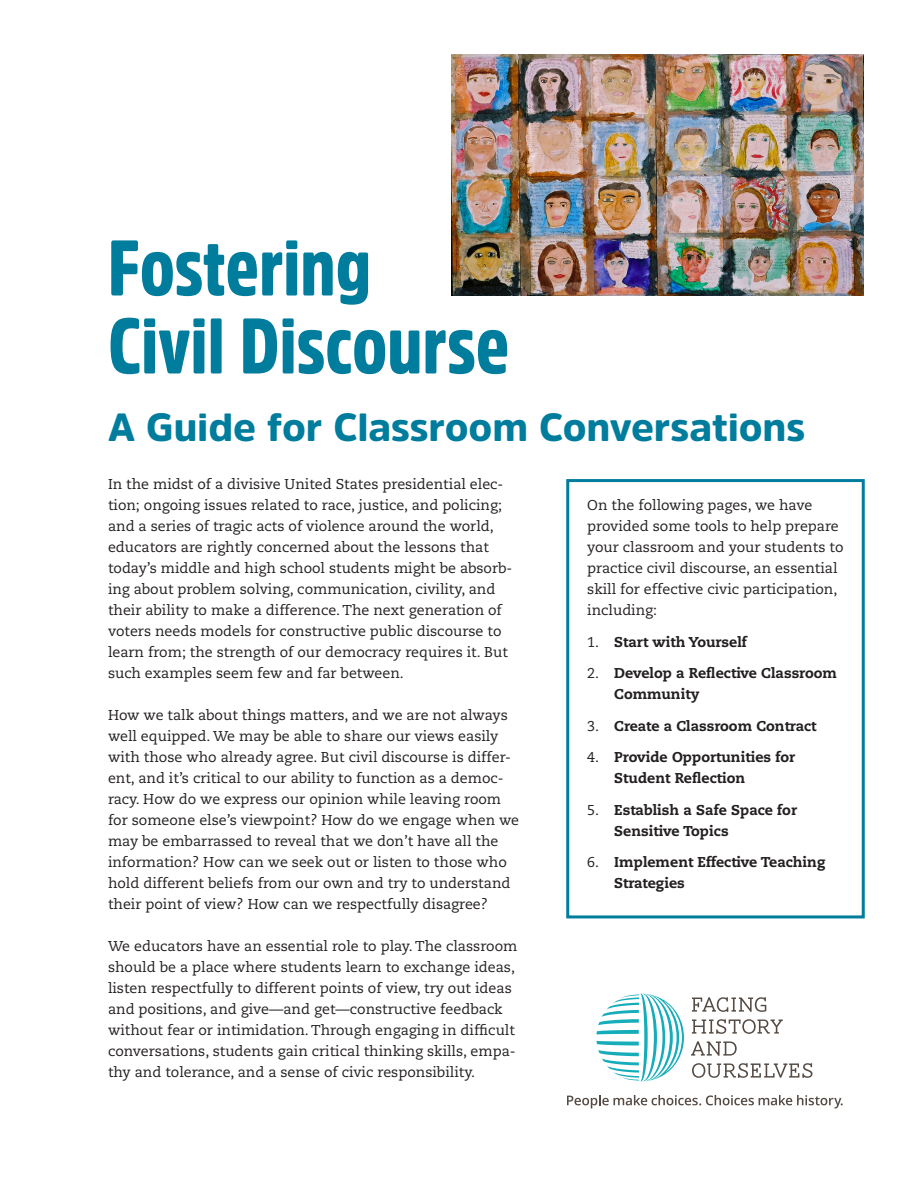
<style>
.page{position:relative;width:918px;height:1188px;background:#fff}
.page>*{position:absolute;margin:0;border:0;box-sizing:border-box;transform-origin:0 0}
.title_of_doc{font:900 78px/78px "Amsi Pro Cond";letter-spacing:.005em;color:#007c9d}
.a_head{font:900 39px "Amsi Pro";letter-spacing:-.005em;color:#007c9d}
.body_text{font:14.25px/21px "Caecilia";color:#231f20}
.t1{font:800 14.25px/21px "Caecilia";color:#231f20}
.s1{font-weight:400}
</style>
<div class="page">
<img style="left:452px;top:54px;width:412px;height:241px">
<svg style="left:597px;top:994px;width:87px;height:87px"></svg>
<svg style="left:692px;top:997px;width:74px;height:15px"></svg>
<svg style="left:692px;top:1019px;width:91px;height:15px"></svg>
<svg style="left:691px;top:1041px;width:46px;height:15px"></svg>
<svg style="left:692px;top:1063px;width:121px;height:15px"></svg>
<svg style="left:567px;top:1095px;width:276px;height:13px"></svg>
<div style="left:566px;top:479px;width:299px;height:439px;border:3px solid #007c9d"></div>
<p class="title_of_doc" style="left:108px;top:227px;width:403px">Fostering<br>Civil Discourse</p>
<p class="a_head" style="left:108px;top:400px;width:699px">A Guide for Classroom Conversations</p>
<p class="body_text" style="left:108px;top:474px;width:406px">In the midst of a divisive United States presidential elec&shy;tion; ongoing issues related to race, justice, and policing; and a series of tragic acts of violence around the world, educators are rightly concerned about the lessons that today’s middle and high school students might be absorb&shy;ing about problem solving, communication, civility, and their ability to make a difference. The next generation of voters needs models for constructive public discourse to learn from; the strength of our democracy requires it. But such examples seem few and far between.</p>
<p class="body_text" style="left:108px;top:705px;width:413px">How we talk about things matters, and we are not always well equipped. We may be able to share our views easily with those who already agree. But civil discourse is differ&shy;ent, and it’s critical to our ability to function as a democ&shy;racy. How do we express our opinion while leaving room for someone else’s viewpoint? How do we engage when we may be embarrassed to reveal that we don’t have all the information? How can we seek out or listen to those who hold different beliefs from our own and try to understand their point of view? How can we respectfully disagree?</p>
<p class="body_text" style="left:108px;top:936px;width:411px">We educators have an essential role to play. The classroom should be a place where students learn to exchange ideas, listen respectfully to different points of view, try out ideas and positions, and give—and get—constructive feedback without fear or intimidation. Through engaging in difficult conversations, students gain critical thinking skills, empa&shy;thy and tolerance, and a sense of civic responsibility.</p>
<p class="body_text" style="left:587px;top:495px;width:258px">On the following pages, we have provided some tools to help prepare your classroom and your students to practice civil discourse, an essential skill for effective civic participation, including:</p>
<p class="t1" style="left:587px;top:632px;width:161px"><span class="s1">1.</span> Start with Yourself</p>
<p class="t1" style="left:614px;top:663px;width:224px;text-indent:-27px"><span class="s1">2.</span> Develop a Reflective Classroom<br>Community</p>
<p class="t1" style="left:587px;top:716px;width:231px"><span class="s1">3.</span> Create a Classroom Contract</p>
<p class="t1" style="left:614px;top:747px;width:183px;text-indent:-27px"><span class="s1">4.</span> Provide Opportunities for<br>Student Reflection</p>
<p class="t1" style="left:614px;top:800px;width:184px;text-indent:-27px"><span class="s1">5.</span> Establish a Safe Space for<br>Sensitive Topics</p>
<p class="t1" style="left:614px;top:852px;width:213px;text-indent:-27px"><span class="s1">6.</span> Implement Effective Teaching<br>Strategies</p>
</div>
